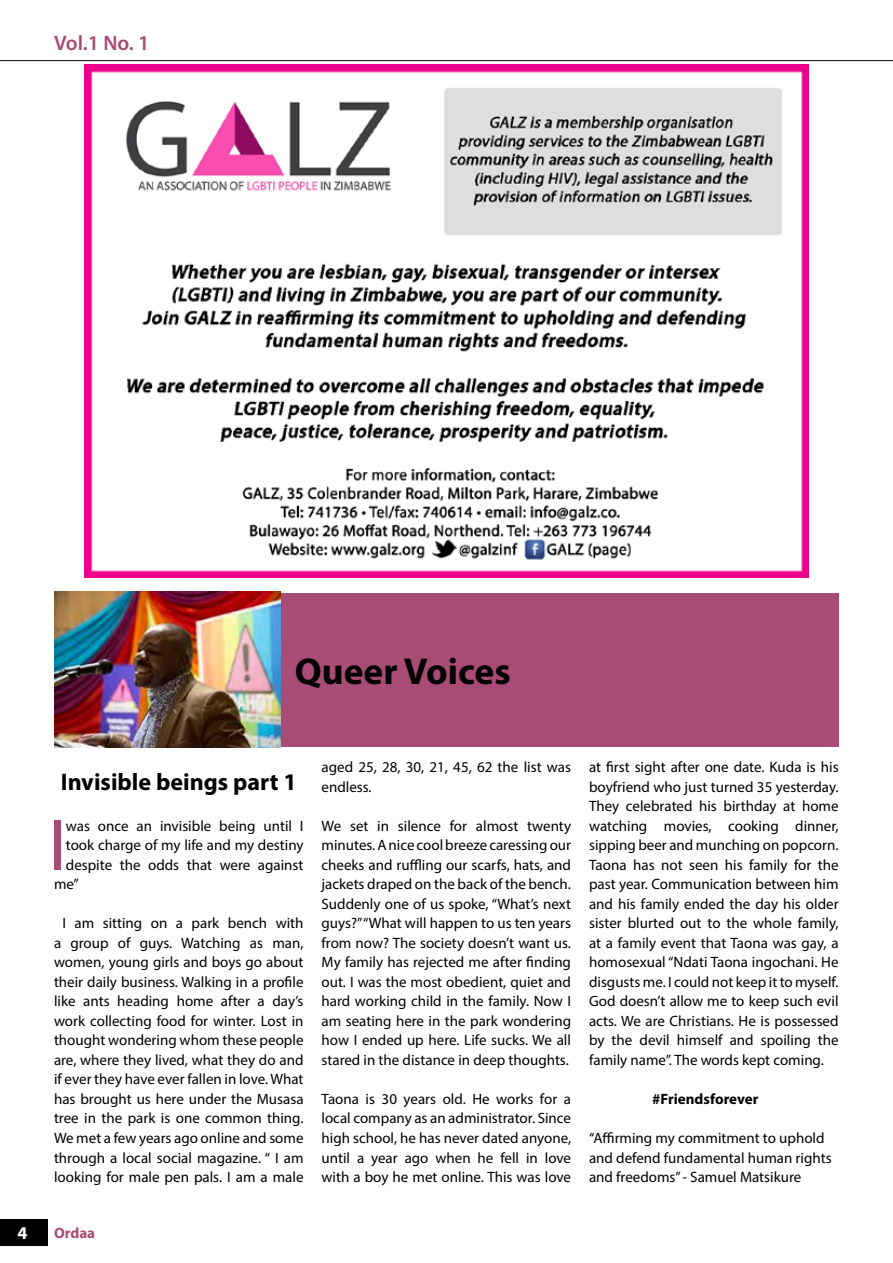
<style>
.page{position:relative;width:893px;height:1263px;background:#fff}
.page>*{position:absolute;margin:0;border:0;box-sizing:border-box;transform-origin:0 0}
.t1{font:72.9px "Myriad Pro";color:#a84b75}
.t2{font:700 37.5px "Myriad Pro";color:#000}
.t3{font:700 24px "Myriad Pro";color:#000}
.t4{font:600 21px "Myriad Pro";color:#a84b75}
.t5{font:700 18px "Myriad Pro";color:#fff}
.t6{font:15px/19.5px "Myriad Pro";color:#000;text-align:justify}
.t7{font:700 15px "Myriad Pro";color:#000}
.t8{font:700 15px "Myriad Pro";color:#a84b75}
</style>
<div class="page">
<svg style="left:0;top:60px;width:893px;height:1px"></svg>
<div style="left:272px;top:592px;width:567px;height:154px;background:#a84b75"></div>
<div style="left:0;top:1219px;width:47px;height:26px;background:#000"></div>
<img style="left:54px;top:591px;width:227px;height:157px">
<img style="left:85px;top:65px;width:723px;height:513px">
<h3 class="t4" style="left:54px;top:29px;width:97px">Vol.1 No. 1</h3>
<h2 class="t2" style="left:295px;top:646px;width:217px">Queer Voices</h2>
<h3 class="t3" style="left:61px;top:766px;width:237px">Invisible beings part 1</h3>
<h1 class="t1" style="left:48px;top:800px;width:19px">I</h1>
<p class="t6" style="left:66px;top:816px;width:239px">was once an invisible being until I</p>
<p class="t6" style="left:66px;top:835px;width:239px">took charge of my life and my destiny</p>
<p class="t6" style="left:66px;top:855px;width:239px">despite the odds that were against</p>
<p class="t6" style="left:54px;top:874px;width:26px">me”</p>
<p class="t6" style="left:54px;top:913px;width:251px;text-align:center">I am sitting on a park bench with a group of guys. Watching as man, women, young girls and boys go about their daily business. Walking in a profile like ants heading home after a day’s work collecting food for winter. Lost in thought wondering whom these people are, where they lived, what they do and if ever they have ever fallen in love. What has brought us here under the Musasa tree in the park is one common thing.<br>We met a few years ago online and some through a local social magazine. “ I am looking for male pen pals. I am a male</p>
<p class="t5" style="left:18px;top:1221px;width:11px">4</p>
<p class="t8" style="left:54px;top:1223px;width:43px">Ordaa</p>
<p class="t6" style="left:322px;top:757px;width:251px">aged 25, 28, 30, 21, 45, 62 the list was endless.</p>
<p class="t6" style="left:322px;top:816px;width:251px">We set in silence for almost twenty minutes. A nice cool breeze caressing our cheeks and ruffling our scarfs, hats, and jackets draped on the back of the bench.<br>Suddenly one of us spoke, “What’s next guys?” “What will happen to us ten years from now? The society doesn’t want us.<br>My family has rejected me after finding out. I was the most obedient, quiet and hard working child in the family. Now I am seating here in the park wondering how I ended up here. Life sucks. We all stared in the distance in deep thoughts.</p>
<p class="t6" style="left:322px;top:1089px;width:251px">Taona is 30 years old. He works for a local company as an administrator. Since high school, he has never dated anyone, until a year ago when he fell in love with a boy he met online. This was love</p>
<p class="t6" style="left:589px;top:757px;width:251px">at first sight after one date. Kuda is his boyfriend who just turned 35 yesterday.<br>They celebrated his birthday at home watching movies, cooking dinner, sipping beer and munching on popcorn.<br>Taona has not seen his family for the past year. Communication between him and his family ended the day his older sister blurted out to the whole family, at a family event that Taona was gay, a homosexual “Ndati Taona ingochani. He disgusts me. I could not keep it to myself.<br>God doesn’t allow me to keep such evil acts. We are Christians. He is possessed by the devil himself and spoiling the family name”. The words kept coming.</p>
<p class="t7" style="left:652px;top:1089px;width:108px">#Friendsforever</p>
<p class="t6" style="left:589px;top:1128px;width:244px;text-align:left">“Affirming my commitment to uphold and defend fundamental human rights and freedoms” - Samuel Matsikure</p>
</div>
